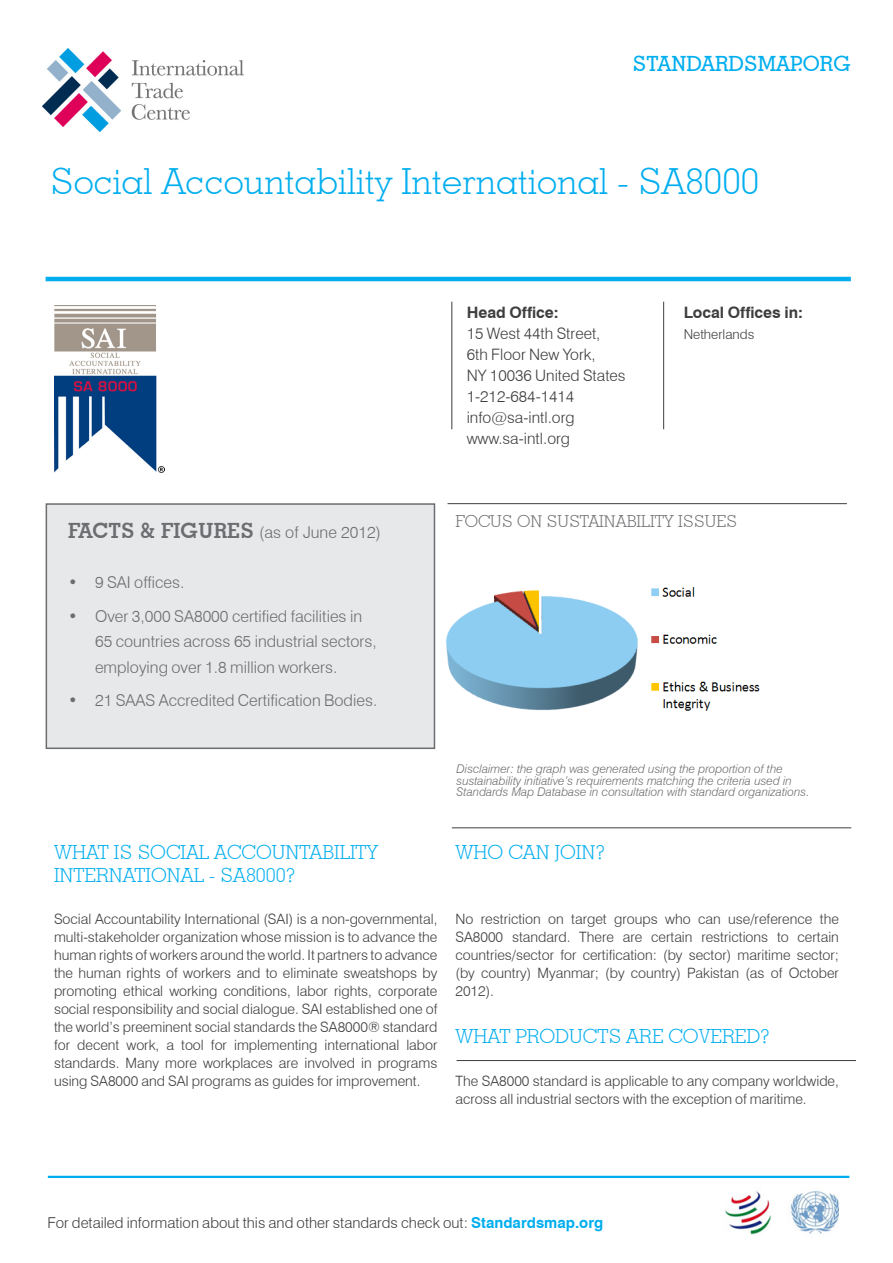
<style>
.page{position:relative;width:893px;height:1263px;background:#fff}
.page>*{position:absolute;margin:0;border:0;box-sizing:border-box;transform-origin:0 0}
.t1{font:300 36px "Geometric Slab 703 BT";color:#00aeef}
.t2{font:500 21px "Geometric Slab 703 BT";color:#00aeef}
.t3{font:300 19.5px/23.4px "Geometric Slab 703 BT";color:#00aeef}
.t4{font:300 16.5px "Geometric Slab 703 BT";color:#6c6d70}
.t5{font:300 16.2px/25.2px "Swiss 721 BT";color:#6c6d70}
.t6{font:300 15.75px/21px "Swiss 721 BT";color:#3e3e3f}
.t7{font:700 15.75px "Swiss 721 BT";color:#3e3e3f}
.t8{font:300 15px "Swiss 721 BT";color:#3e3e3f}
.t9{font:300 14.25px/18px "Swiss 721 BT";color:#3e3e3f;text-align:justify}
.t10{font:300 13.5px "Swiss 721 BT";color:#3e3e3f}
.t11{font:italic 300 12px/11.2px "Swiss 721 BT";color:#6c6d70}
.s1{font-family:"Geometric Slab 703 BT";font-weight:700;font-size:21px}
.s2{font-weight:700;color:#00aeef}
</style>
<div class="page">
<div style="left:46px;top:503px;width:389px;height:246px;background:#e7e8e9;border:2px solid #6c6d70"></div>
<hr style="left:48px;top:1176px;width:801px;height:2px;background:#00aeef">
<img style="left:725px;top:1191px;width:114px;height:44px">
<img style="left:446px;top:587px;width:314px;height:124px">
<hr style="left:447px;top:503px;width:400px;height:1px;background:#3e3e3f">
<hr style="left:46px;top:277px;width:805px;height:4px;background:#00aeef">
<hr style="left:451px;top:302px;width:1px;height:127px;background:#3e3e3f">
<hr style="left:663px;top:302px;width:1px;height:127px;background:#3e3e3f">
<hr style="left:452px;top:827px;width:399px;height:1px;background:#3e3e3f">
<hr style="left:457px;top:1060px;width:399px;height:1px;background:#3e3e3f">
<img style="left:54px;top:306px;width:111px;height:166px">
<img style="left:43px;top:49px;width:200px;height:83px">
<h2 class="t2" style="left:632px;top:51px;width:220px">STANDARDSMAP.ORG</h2>
<h1 class="t1" style="left:50px;top:160px;width:711px">SOCIAL ACCOUNTABILITY INTERNATIONAL - SA8000</h1>
<p class="t7" style="left:467px;top:303px;width:94px">Head Office:</p>
<p class="t6" style="left:467px;top:323px;width:160px">15 West 44th Street,<br>6th Floor New York,<br>NY 10036 United States<br>1-212-684-1414 info@sa-intl.org www.sa-intl.org</p>
<p class="t7" style="left:684px;top:303px;width:121px">Local Offices in:</p>
<p class="t10" style="left:684px;top:326px;width:72px">Netherlands</p>
<p class="t5" style="left:68px;top:519px;width:314px"><span class="s1">FACTS &amp; FIGURES</span> (as of June 2012)</p>
<p class="t5" style="left:68px;top:570px;width:118px">• 9 SAI offices.</p>
<p class="t5" style="left:95px;top:603px;width:283px;text-indent:-27px">• Over 3,000 SA8000 certified facilities in<br>65 countries across 65 industrial sectors, employing over 1.8 million workers.</p>
<p class="t5" style="left:68px;top:688px;width:311px">• 21 SAAS Accredited Certification Bodies.</p>
<p class="t4" style="left:455px;top:511px;width:123px">FOCUS ON SUSTAI</p>
<p class="t4" style="left:604px;top:511px;width:132px">NABILITY ISS UES</p>
<p class="t11" style="left:457px;top:763px;width:354px">Disclaimer: the graph was generated using the proportion of the sustainability initiative’s requirements matching the criteria used in<br>Standards Map Database in consultation with standard organizations.</p>
<h3 class="t3" style="left:54px;top:840px;width:326px">WHAT IS SOCIAL ACCOUNTABILITY<br>INTERNATIONAL - SA8000?</h3>
<p class="t9" style="left:54px;top:909px;width:385px">Social Accountability International (SAI) is a non-governmental, multi-stakeholder organization whose mission is to advance the human rights of workers around the world. It partners to advance the human rights of workers and to eliminate sweatshops by promoting ethical working conditions, labor rights, corporate social responsibility and social dialogue. SAI established one of the world’s preeminent social standards the SA8000® standard for decent work, a tool for implementing international labor standards. Many more workplaces are involved in programs using SA8000 and SAI programs as guides for improvement.</p>
<h3 class="t3" style="left:455px;top:840px;width:151px">WHO CAN JOIN?</h3>
<p class="t9" style="left:455px;top:909px;width:385px">No restriction on target groups who can use/reference the SA8000 standard. There are certain restrictions to certain countries/sector for certification: (by sector) maritime sector; (by country) Myanmar; (by country) Pakistan (as of October 2012).</p>
<h3 class="t3" style="left:455px;top:1024px;width:316px">WHAT PRODUCTS ARE COVERED?</h3>
<p class="t9" style="left:455px;top:1071px;width:385px">The SA8000 standard is applicable to any company worldwide, across all industrial sectors with the exception of maritime.</p>
<p class="t8" style="left:48px;top:1214px;width:557px">For detailed information about this and other standards check out: <span class="s2">Standardsmap.org</span></p>
</div>
